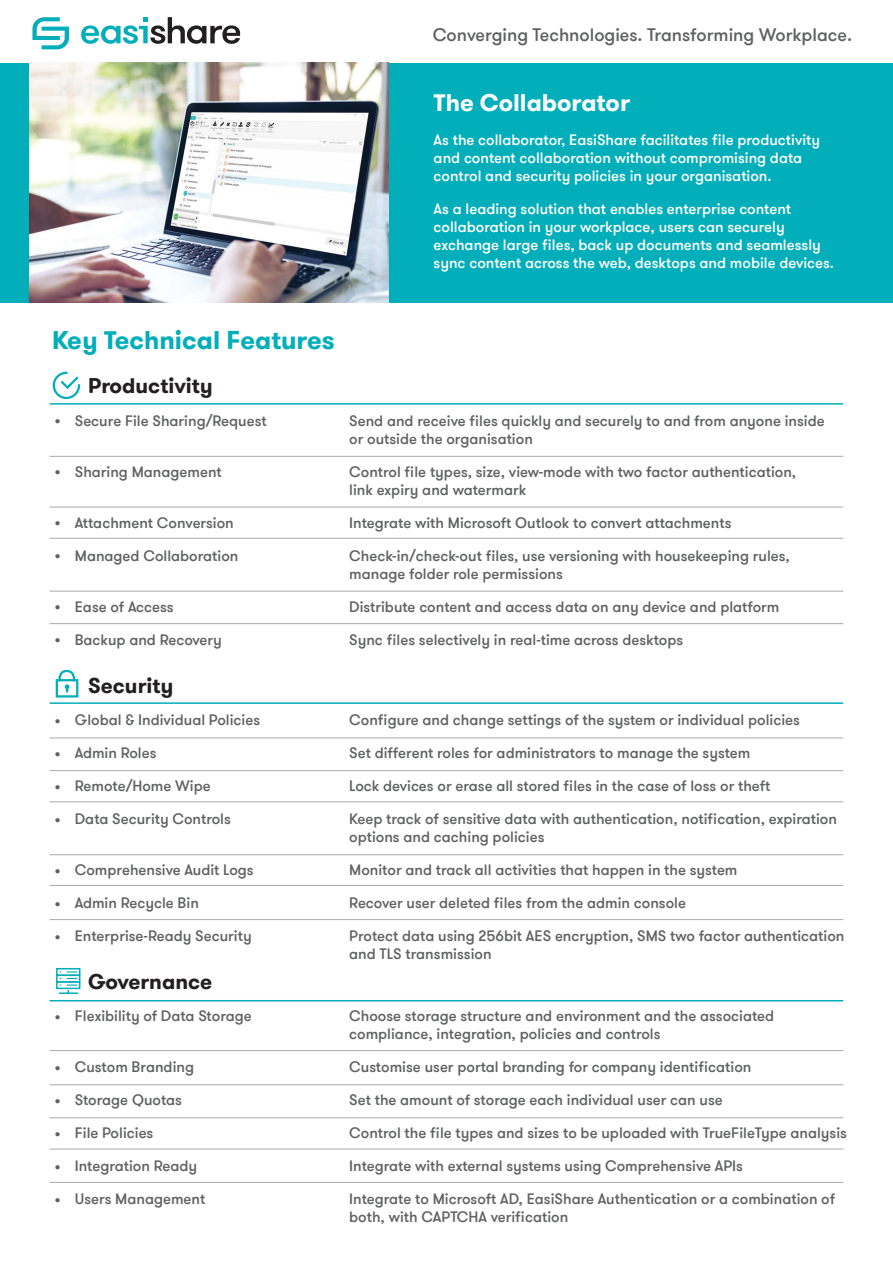
<style>
.page{position:relative;width:893px;height:1263px;background:#fff}
.page>*{position:absolute;margin:0;border:0;box-sizing:border-box;transform-origin:0 0}
.t1{font:700 25.5px "GT Walsheim Pro";color:#01aeb9}
.t2{font:700 24px "GT Walsheim Pro";color:#fff}
.t3{font:700 21px "GT Walsheim Pro";color:#231f20}
.t4{font:500 18px/33px "GT Walsheim Pro";color:#606161;text-align:justify}
.t5{font:500 15px/18px "GT Walsheim Pro";color:#606161}
.t6{font:500 15px/18px "GT Walsheim Pro";color:#fff}
</style>
<div class="page">
<div style="left:0;top:63px;width:893px;height:239px;background:#01aeb9"></div>
<svg style="left:52px;top:371px;width:29px;height:29px"></svg>
<div style="left:56px;top:679px;width:22px;height:18px;border:2px solid #01aeb9"></div>
<svg style="left:57px;top:669px;width:19px;height:23px"></svg>
<hr style="left:50px;top:456px;width:793px;height:1px;background:#a7a9ac">
<hr style="left:50px;top:403px;width:793px;height:2px;background:#01aeb9">
<hr style="left:50px;top:702px;width:793px;height:2px;background:#01aeb9">
<hr style="left:50px;top:1000px;width:793px;height:1px;background:#01aeb9">
<hr style="left:50px;top:507px;width:793px;height:1px;background:#a7a9ac">
<hr style="left:50px;top:538px;width:793px;height:1px;background:#a7a9ac">
<hr style="left:50px;top:591px;width:793px;height:1px;background:#a7a9ac">
<hr style="left:50px;top:623px;width:793px;height:1px;background:#a7a9ac">
<hr style="left:50px;top:737px;width:793px;height:1px;background:#a7a9ac">
<hr style="left:50px;top:770px;width:793px;height:1px;background:#a7a9ac">
<hr style="left:50px;top:801px;width:793px;height:1px;background:#a7a9ac">
<hr style="left:50px;top:854px;width:793px;height:1px;background:#a7a9ac">
<hr style="left:50px;top:885px;width:793px;height:1px;background:#a7a9ac">
<hr style="left:50px;top:919px;width:793px;height:1px;background:#a7a9ac">
<hr style="left:50px;top:1050px;width:793px;height:1px;background:#a7a9ac">
<hr style="left:50px;top:1084px;width:793px;height:1px;background:#a7a9ac">
<hr style="left:50px;top:1117px;width:793px;height:1px;background:#a7a9ac">
<hr style="left:50px;top:1149px;width:793px;height:1px;background:#a7a9ac">
<hr style="left:50px;top:1182px;width:793px;height:1px;background:#a7a9ac">
<div style="left:56px;top:968px;width:24px;height:8px;border:2px solid #00aeb9"></div>
<div style="left:56px;top:974px;width:24px;height:8px;border:2px solid #00aeb9"></div>
<div style="left:56px;top:981px;width:24px;height:8px;border:2px solid #00aeb9"></div>
<svg style="left:59px;top:978px;width:19px;height:16px"></svg>
<img style="left:29px;top:63px;width:359px;height:239px">
<svg style="left:32px;top:17px;width:37px;height:32px"></svg>
<svg style="left:81px;top:17px;width:159px;height:27px"></svg>
<p class="t4" style="left:433px;top:18px;width:421px">Converging Technologies. Transforming Workplace.</p>
<h2 class="t2" style="left:434px;top:87px;width:198px">The Collaborator</h2>
<p class="t6" style="left:434px;top:131px;width:388px">As the collaborator, EasiShare facilitates file productivity and content collaboration without compromising data control and security policies in your organisation.</p>
<p class="t6" style="left:434px;top:200px;width:402px">As a leading solution that enables enterprise content collaboration in your workplace, users can securely exchange large files, back up documents and seamlessly sync content across the web, desktops and mobile devices.</p>
<h1 class="t1" style="left:52px;top:324px;width:284px">Key Technical Features</h1>
<p class="t4" style="left:55px;top:405px;width:8px">•</p>
<p class="t4" style="left:55px;top:456px;width:8px">•</p>
<p class="t4" style="left:55px;top:507px;width:8px">• •</p>
<p class="t4" style="left:55px;top:591px;width:8px">• •</p>
<p class="t4" style="left:55px;top:704px;width:8px">• • • •</p>
<p class="t4" style="left:55px;top:854px;width:8px">• • •</p>
<p class="t4" style="left:55px;top:1000px;width:8px">•</p>
<p class="t4" style="left:55px;top:1051px;width:8px">• • • • •</p>
<h3 class="t3" style="left:88px;top:372px;width:126px">Productivity</h3>
<p class="t5" style="left:75px;top:412px;width:193px">Secure File Sharing/Request</p>
<p class="t5" style="left:75px;top:463px;width:148px">Sharing Management</p>
<p class="t5" style="left:75px;top:514px;width:161px">Attachment Conversion</p>
<p class="t5" style="left:75px;top:547px;width:165px">Managed Collaboration</p>
<p class="t5" style="left:75px;top:598px;width:100px">Ease of Access</p>
<p class="t5" style="left:75px;top:631px;width:149px">Backup and Recovery</p>
<h3 class="t3" style="left:88px;top:672px;width:87px">Security</h3>
<p class="t5" style="left:75px;top:711px;width:187px">Global &amp; Individual Policies</p>
<p class="t5" style="left:75px;top:744px;width:83px">Admin Roles</p>
<p class="t5" style="left:75px;top:777px;width:138px">Remote/Home Wipe</p>
<p class="t5" style="left:75px;top:810px;width:158px">Data Security Controls</p>
<p class="t5" style="left:75px;top:861px;width:180px">Comprehensive Audit Logs</p>
<p class="t5" style="left:75px;top:894px;width:126px">Admin Recycle Bin</p>
<p class="t5" style="left:75px;top:927px;width:178px">Enterprise-Ready Security</p>
<h3 class="t3" style="left:88px;top:968px;width:126px">Governance</h3>
<p class="t5" style="left:75px;top:1007px;width:179px">Flexibility of Data Storage</p>
<p class="t5" style="left:75px;top:1058px;width:121px">Custom Branding</p>
<p class="t5" style="left:75px;top:1091px;width:109px">Storage Quotas</p>
<p class="t5" style="left:75px;top:1124px;width:80px">File Policies</p>
<p class="t5" style="left:75px;top:1157px;width:124px">Integration Ready</p>
<p class="t5" style="left:75px;top:1190px;width:132px">Users Management</p>
<p class="t5" style="left:349px;top:412px;width:477px">Send and receive files quickly and securely to and from anyone inside or outside the organisation</p>
<p class="t5" style="left:349px;top:463px;width:449px">Control file types, size, view-mode with two factor authentication, link expiry and watermark</p>
<p class="t5" style="left:349px;top:514px;width:384px">Integrate with Microsoft Outlook to convert attachments</p>
<p class="t5" style="left:349px;top:547px;width:442px">Check-in/check-out files, use versioning with housekeeping rules, manage folder role permissions</p>
<p class="t5" style="left:349px;top:598px;width:432px">Distribute content and access data on any device and platform</p>
<p class="t5" style="left:349px;top:631px;width:336px">Sync files selectively in real-time across desktops</p>
<p class="t5" style="left:349px;top:711px;width:452px">Configure and change settings of the system or individual policies</p>
<p class="t5" style="left:349px;top:744px;width:403px">Set different roles for administrators to manage the system</p>
<p class="t5" style="left:349px;top:777px;width:423px">Lock devices or erase all stored files in the case of loss or theft</p>
<p class="t5" style="left:349px;top:810px;width:489px">Keep track of sensitive data with authentication, notification, expiration options and caching policies</p>
<p class="t5" style="left:349px;top:861px;width:390px">Monitor and track all activities that happen in the system</p>
<p class="t5" style="left:349px;top:894px;width:338px">Recover user deleted files from the admin console</p>
<p class="t5" style="left:349px;top:927px;width:497px">Protect data using 256bit AES encryption, SMS two factor authentication and TLS transmission</p>
<p class="t5" style="left:349px;top:1007px;width:427px">Choose storage structure and environment and the associated compliance, integration, policies and controls</p>
<p class="t5" style="left:349px;top:1058px;width:404px">Customise user portal branding for company identification</p>
<p class="t5" style="left:349px;top:1091px;width:375px">Set the amount of storage each individual user can use</p>
<p class="t5" style="left:349px;top:1124px;width:499px">Control the file types and sizes to be uploaded with TrueFileType analysis</p>
<p class="t5" style="left:349px;top:1157px;width:395px">Integrate with external systems using Comprehensive APIs</p>
<p class="t5" style="left:349px;top:1190px;width:487px">Integrate to Microsoft AD, EasiShare Authentication or a combination of both, with CAPTCHA verification</p>
</div>
